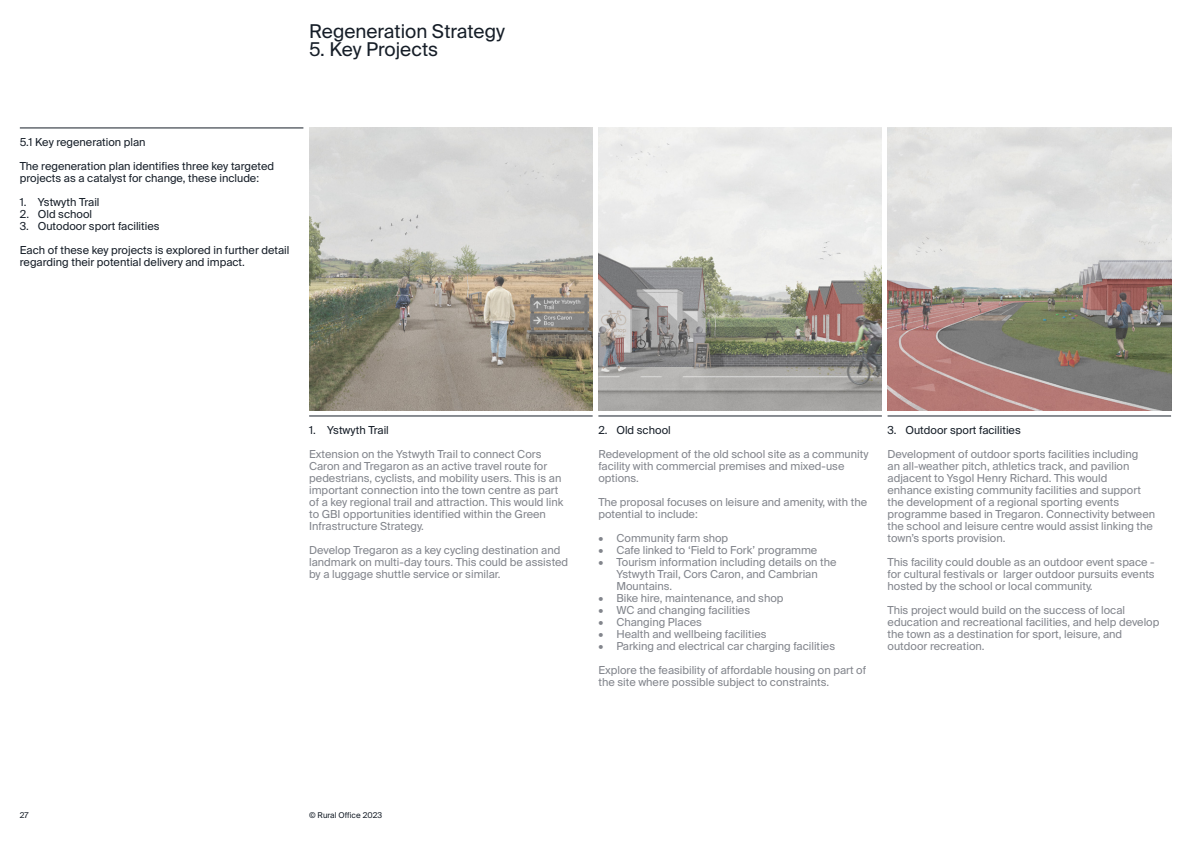
<style>
.page{position:relative;width:1191px;height:842px;background:#fff}
.page>*{position:absolute;margin:0;border:0;box-sizing:border-box;transform-origin:0 0}
.t1{font:19px "Suisse Intl";color:#161e28}
.RO_Suisse_Int_l_Body{font:11px/12px "Suisse Intl";color:#82858c}
.RO_Suisse_Int_l_Body-2{font:11px/12px "Suisse Intl";color:#161e28}
.t2{font:8px "Suisse Intl";color:#161e28}
</style>
<div class="page">
<img style="left:598px;top:128px;width:284px;height:282px">
<hr style="left:20px;top:128px;width:283px;height:1px;background:#161e28">
<hr style="left:887px;top:416px;width:284px;height:1px;background:#161e28">
<hr style="left:598px;top:416px;width:284px;height:1px;background:#161e28">
<img style="left:887px;top:128px;width:284px;height:282px">
<img style="left:309px;top:128px;width:283px;height:282px">
<hr style="left:309px;top:416px;width:283px;height:1px;background:#161e28">
<h1 class="t1" style="left:309px;top:20px;width:197px">Regeneration Strategy</h1>
<h1 class="t1" style="left:309px;top:38px;width:131px">5. Key Projects</h1>
<p class="RO_Suisse_Int_l_Body-2" style="left:20px;top:136px;width:127px">5.1 Key regeneration plan</p>
<p class="RO_Suisse_Int_l_Body-2" style="left:20px;top:160px;width:256px">The regeneration plan identifies three key targeted projects as a catalyst for change, these include:</p>
<p class="RO_Suisse_Int_l_Body-2" style="left:20px;top:196px;width:81px">1. Ystwyth Trail</p>
<p class="RO_Suisse_Int_l_Body-2" style="left:20px;top:208px;width:74px">2. Old school</p>
<p class="RO_Suisse_Int_l_Body-2" style="left:20px;top:220px;width:141px">3. Outodoor sport facilities</p>
<p class="RO_Suisse_Int_l_Body-2" style="left:20px;top:244px;width:271px">Each of these key projects is explored in further detail regarding their potential delivery and impact.</p>
<p class="RO_Suisse_Int_l_Body-2" style="left:309px;top:424px;width:81px">1. Ystwyth Trail</p>
<p class="RO_Suisse_Int_l_Body" style="left:309px;top:448px;width:256px">Extension on the Ystwyth Trail to connect Cors Caron and Tregaron as an active travel route for pedestrians, cyclists, and mobility users. This is an important connection into the town centre as part of a key regional trail and attraction. This would link to GBI opportunities identified within the Green Infrastructure Strategy.</p>
<p class="RO_Suisse_Int_l_Body" style="left:309px;top:544px;width:261px">Develop Tregaron as a key cycling destination and landmark on multi-day tours. This could be assisted by a luggage shuttle service or similar.</p>
<p class="RO_Suisse_Int_l_Body-2" style="left:598px;top:424px;width:74px">2. Old school</p>
<p class="RO_Suisse_Int_l_Body" style="left:598px;top:448px;width:272px">Redevelopment of the old school site as a community facility with commercial premises and mixed-use options.</p>
<p class="RO_Suisse_Int_l_Body" style="left:598px;top:496px;width:270px">The proposal focuses on leisure and amenity, with the potential to include:</p>
<p class="RO_Suisse_Int_l_Body" style="left:598px;top:532px;width:131px">• Community farm shop</p>
<p class="RO_Suisse_Int_l_Body" style="left:598px;top:544px;width:220px">• Cafe linked to ‘Field to Fork’ programme</p>
<p class="RO_Suisse_Int_l_Body" style="left:616px;top:556px;width:222px;text-indent:-18px">• Tourism information including details on the<br>Ystwyth Trail, Cors Caron, and Cambrian<br>Mountains.</p>
<p class="RO_Suisse_Int_l_Body" style="left:598px;top:592px;width:187px">• Bike hire, maintenance, and shop</p>
<p class="RO_Suisse_Int_l_Body" style="left:598px;top:604px;width:153px">• WC and changing facilities</p>
<p class="RO_Suisse_Int_l_Body" style="left:598px;top:616px;width:105px">• Changing Places</p>
<p class="RO_Suisse_Int_l_Body" style="left:598px;top:628px;width:170px">• Health and wellbeing facilities</p>
<p class="RO_Suisse_Int_l_Body" style="left:598px;top:640px;width:238px">• Parking and electrical car charging facilities</p>
<p class="RO_Suisse_Int_l_Body" style="left:598px;top:664px;width:269px">Explore the feasibility of affordable housing on part of the site where possible subject to constraints.</p>
<p class="RO_Suisse_Int_l_Body-2" style="left:887px;top:424px;width:135px">3. Outdoor sport facilities</p>
<p class="RO_Suisse_Int_l_Body" style="left:887px;top:448px;width:269px">Development of outdoor sports facilities including<br>an all-weather pitch, athletics track, and pavilion adjacent to Ysgol Henry Richard. This would<br>enhance existing community facilities and support the development of a regional sporting events programme based in Tregaron. Connectivity between the school and leisure centre would assist linking the town’s sports provision.</p>
<p class="RO_Suisse_Int_l_Body" style="left:887px;top:556px;width:269px;text-align:justify">This facility could double as an outdoor event space - for cultural festivals or larger outdoor pursuits events hosted by the school or local community.</p>
<p class="RO_Suisse_Int_l_Body" style="left:887px;top:604px;width:273px">This project would build on the success of local education and recreational facilities, and help develop the town as a destination for sport, leisure, and outdoor recreation.</p>
<p class="t2" style="left:20px;top:810px;width:10px">27</p>
<p class="t2" style="left:309px;top:810px;width:75px">© Rural Office 2023</p>
</div>
